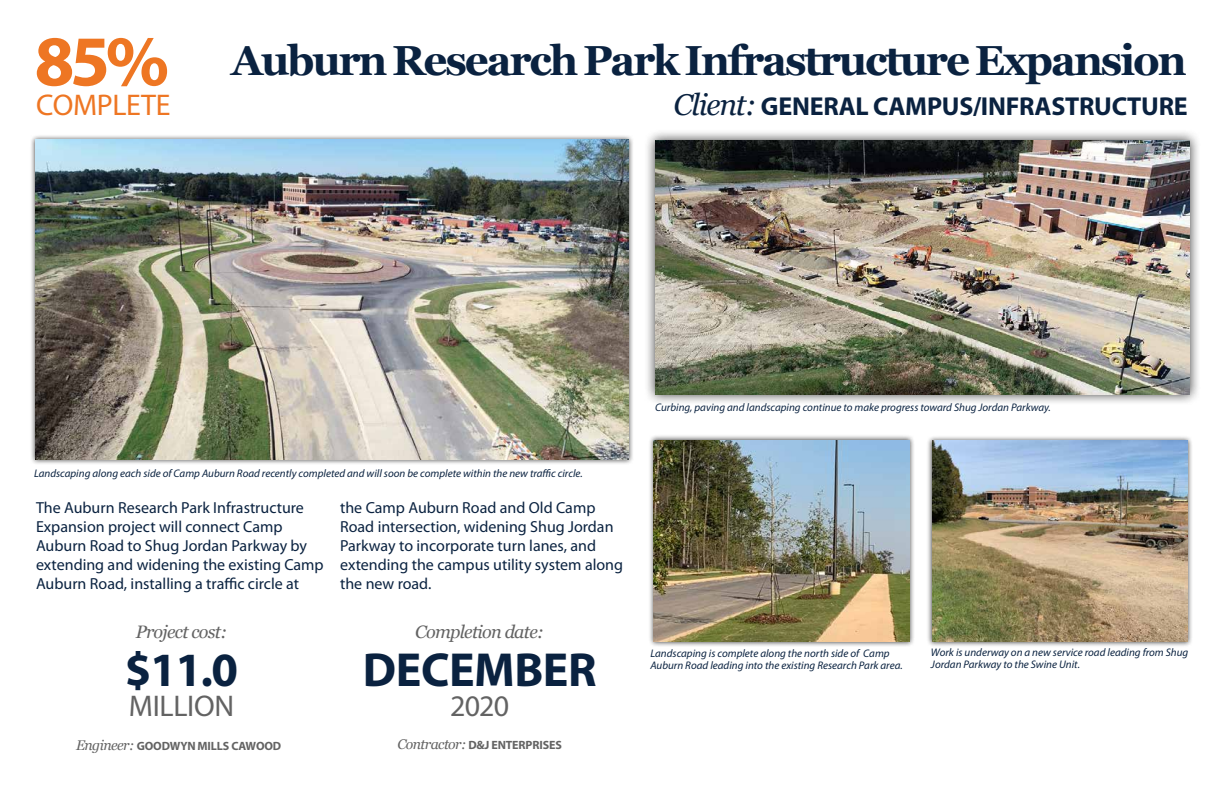
<style>
.page{position:relative;width:1224px;height:792px;background:#fff}
.page>*{position:absolute;margin:0;border:0;box-sizing:border-box;transform-origin:0 0}
.t1{font:700 72px "Myriad Pro";color:#ee7623}
.t2{font:700 48px "Myriad Pro";letter-spacing:-.01em;color:#0a2240}
.t3{font:700 42px "Georgia";letter-spacing:-.05em;color:#0a2240}
.t4{font:30px "Myriad Pro";letter-spacing:-.01em;color:#636363}
.t5{font:30px "Myriad Pro";letter-spacing:-.01em;color:#ee7623}
.t6{font:700 26px "Myriad Pro";letter-spacing:-.01em;color:#0a2240}
.t7{font:italic 18px "Georgia";letter-spacing:-.04em;color:#636363}
.t8{font:16px/19px "Myriad Pro";color:#0a2240}
.t9{font:700 12px "Myriad Pro";letter-spacing:-.01em;color:#636363}
.t10{font:italic 11px/12px "Myriad Pro";color:#0a2240}
.s1{font-family:"Georgia";font-weight:400;font-style:italic;font-size:30px}
.s2{font-family:"Georgia";font-weight:400;font-style:italic;font-size:14px}
</style>
<div class="page">
<div style="left:644px;top:129px;width:557px;height:276px;background:#000;opacity:.75"></div>
<img style="left:655px;top:140px;width:535px;height:254px">
<div style="left:30px;top:134px;width:604px;height:331px;background:#000;opacity:.75"></div>
<img style="left:35px;top:140px;width:594px;height:320px">
<div style="left:927px;top:435px;width:266px;height:212px;background:#000;opacity:.75"></div>
<img style="left:932px;top:441px;width:256px;height:201px">
<div style="left:648px;top:435px;width:267px;height:212px;background:#000;opacity:.75"></div>
<img style="left:654px;top:440px;width:255px;height:202px">
<h1 class="t1" style="left:34px;top:14px;width:136px">85%</h1>
<h3 class="t5" style="left:36px;top:87px;width:136px">COMPLETE</h3>
<h3 class="t3" style="left:231px;top:29px;width:957px">Auburn Research Park Infrastructure Expansion</h3>
<h3 class="t6" style="left:673px;top:89px;width:516px"><span class="s1">Client:</span> GENERAL CAMPUS/INFRASTRUCTURE</h3>
<p class="t10" style="left:655px;top:401px;width:397px">Curbing, paving and landscaping continue to make progress toward Shug Jordan Parkway.</p>
<p class="t10" style="left:34px;top:467px;width:550px">Landscaping along each side of Camp Auburn Road recently completed and will soon be complete within the new traffic circle.</p>
<h3 class="t8" style="left:36px;top:498px;width:289px">The Auburn Research Park Infrastructure Expansion project will connect Camp Auburn Road to Shug Jordan Parkway by extending and widening the existing Camp Auburn Road, installing a traffic circle at</h3>
<h3 class="t8" style="left:340px;top:498px;width:285px">the Camp Auburn Road and Old Camp Road intersection, widening Shug Jordan Parkway to incorporate turn lanes, and extending the campus utility system along the new road.</h3>
<h3 class="t7" style="left:136px;top:619px;width:93px">Project cost:</h3>
<h2 class="t2" style="left:125px;top:639px;width:115px">$11.0</h2>
<h3 class="t4" style="left:129px;top:687px;width:107px">MILLION</h3>
<p class="t9" style="left:76px;top:738px;width:207px"><span class="s2">Engineer:</span> GOODWYN MILLS CAWOOD</p>
<h3 class="t7" style="left:415px;top:619px;width:130px">Completion date:</h3>
<h2 class="t2" style="left:363px;top:639px;width:235px">DECEMBER</h2>
<h3 class="t4" style="left:450px;top:687px;width:60px">2020</h3>
<p class="t9" style="left:397px;top:737px;width:166px"><span class="s2">Contractor:</span> D&amp;J ENTERPRISES</p>
<p class="t10" style="left:650px;top:647px;width:254px">Landscaping is complete along the north side of Camp<br>Auburn Road leading into the existing Research Park area.</p>
<p class="t10" style="left:931px;top:647px;width:259px">Work is underway on a new service road leading from Shug<br>Jordan Parkway to the Swine Unit.</p>
</div>
